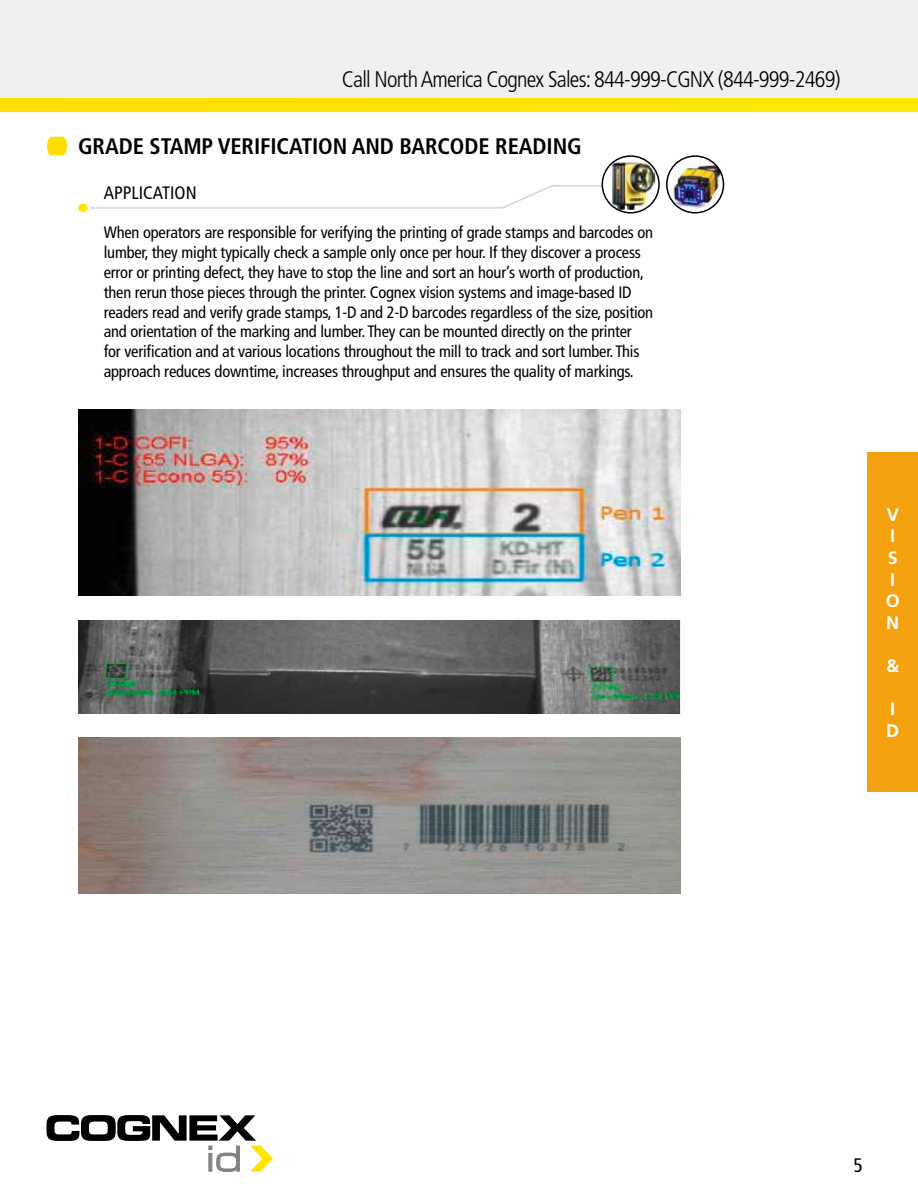
<style>
.page{position:relative;width:918px;height:1188px;background:#fff}
.page>*{position:absolute;margin:0;border:0;box-sizing:border-box;transform-origin:0 0}
.t1{font:300 condensed 22.5px "Frutiger";letter-spacing:-.035em;color:#000}
.t2{font:700 condensed 22.5px "Frutiger";letter-spacing:-.005em;color:#000}
.t3{font:condensed 19.5px "Frutiger";color:#000}
.t4{font:condensed 18px "Frutiger";color:#000}
.t5{font:700 18px/21.6px "Frutiger";color:#fff}
.t6{font:condensed 16.5px/19.8px "Frutiger";letter-spacing:-.01em;color:#000}
.t7{font:700 condensed 9.9px "Frutiger LT Std";letter-spacing:-.02em;color:#010101}
</style>
<div class="page">
<div style="left:867px;top:453px;width:51px;height:339px;background:#f5a211"></div>
<div style="left:0;top:0;width:918px;height:104px;background:#f1eff0"></div>
<div style="left:0;top:98px;width:918px;height:14px;background:#ffe400"></div>
<svg style="left:47px;top:1115px;width:226px;height:57px"></svg>
<svg style="left:208px;top:1153px;width:4px;height:19px"></svg>
<svg style="left:47px;top:137px;width:20px;height:19px"></svg>
<svg style="left:78px;top:155px;width:582px;height:59px"></svg>
<img style="left:666px;top:155px;width:58px;height:59px">
<img style="left:78px;top:409px;width:602px;height:187px">
<img style="left:79px;top:620px;width:601px;height:93px">
<img style="left:79px;top:738px;width:601px;height:155px">
<h1 class="t1" style="left:342px;top:67px;width:500px">Call North America Cognex Sales: 844-999-CGNX (844-999-2469)</h1>
<h1 class="t2" style="left:78px;top:133px;width:505px">GRADE STAMP VERIFICATION AND BARCODE READING</h1>
<p class="t4" style="left:104px;top:182px;width:94px">APPLICATION</p>
<p class="t6" style="left:104px;top:223px;width:551px">When operators are responsible for verifying the printing of grade stamps and barcodes on lumber, they might typically check a sample only once per hour. If they discover a process error or printing defect, they have to stop the line and sort an hour’s worth of production, then rerun those pieces through the printer. Cognex vision systems and image-based ID readers read and verify grade stamps, 1-D and 2-D barcodes regardless of the size, position and orientation of the marking and lumber. They can be mounted directly on the printer<br>for verification and at various locations throughout the mill to track and sort lumber. This approach reduces downtime, increases throughput and ensures the quality of markings.</p>
<p class="t7" style="left:600px;top:262px;width:61px">Vision Systems</p>
<p class="t5" style="left:886px;top:504px;width:16px">V<br>I<br>S<br>I<br>O<br>N</p>
<p class="t5" style="left:886px;top:655px;width:14px">&amp;</p>
<p class="t5" style="left:886px;top:698px;width:14px">I<br>D</p>
<p class="t3" style="left:854px;top:1154px;width:11px">5</p>
</div>
